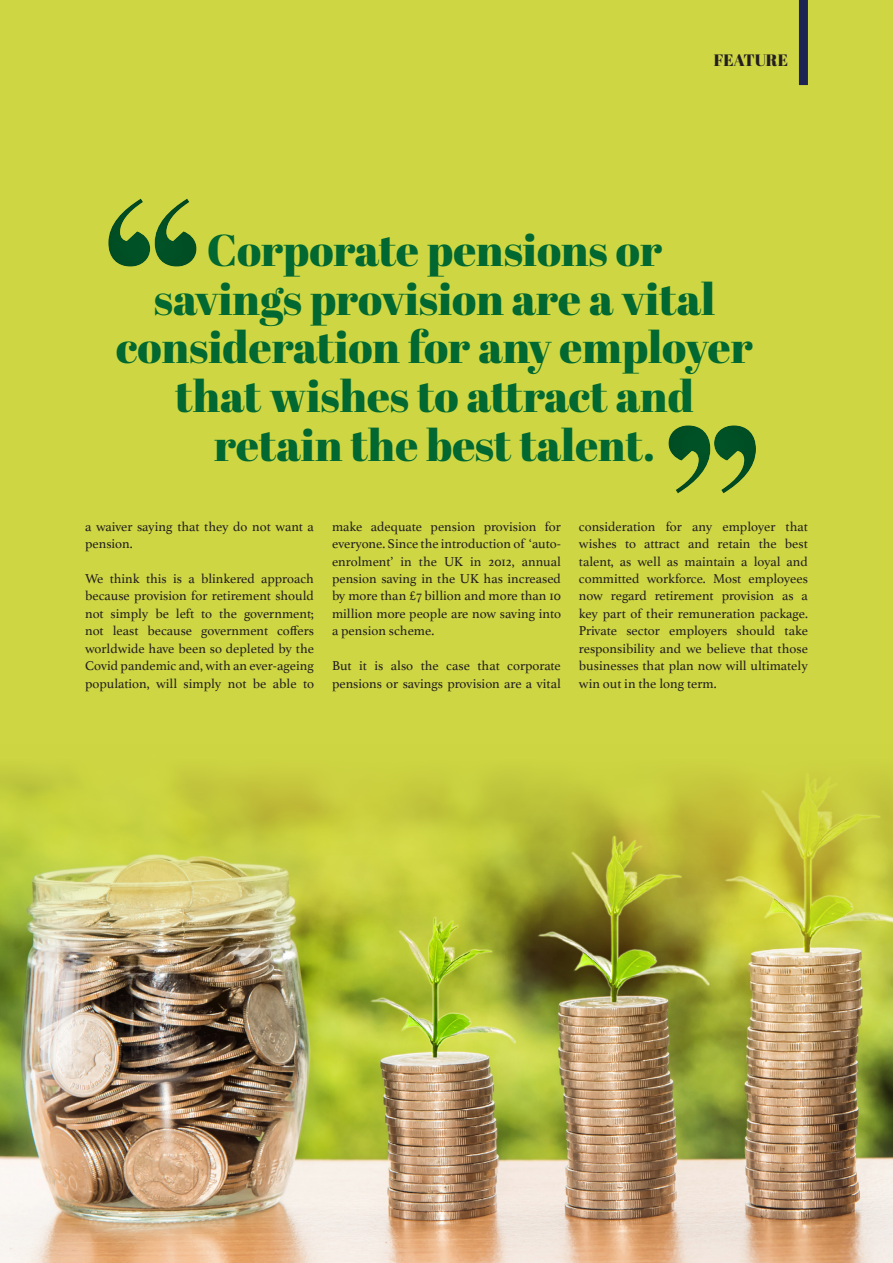
<style>
.page{position:relative;width:893px;height:1263px;background:#fff}
.page>*{position:absolute;margin:0;border:0;box-sizing:border-box;transform-origin:0 0}
.t1{font:44.55px/48.8px "Abril Fatface";color:#006830;text-align:center}
.t2{font:16.5px "Abril Fatface";color:#231f20}
.t3{font:13.5px/17.4px "Athelas";color:#231f20;text-align:justify}
</style>
<div class="page">
<div style="left:1px;top:0;width:892px;height:1263px;background:#ced643"></div>
<div style="left:107px;top:198px;width:91px;height:69px;background:#231f20;opacity:.4"></div>
<div style="left:667px;top:418px;width:89px;height:75px;background:#231f20;opacity:.4"></div>
<img style="left:1px;top:771px;width:892px;height:492px">
<div style="left:799px;top:0;width:9px;height:85px;background:#1d2352"></div>
<p class="t2" style="left:714px;top:49px;width:76px">FEATURE</p>
<h1 class="t1" style="left:116px;top:225px;width:638px">Corporate pensions or<br>savings provision are a vital consideration for any employer that wishes to attract and retain the best talent.</h1>
<p class="t3" style="left:85px;top:517px;width:230px">a waiver saying that they do not want a pension.</p>
<p class="t3" style="left:85px;top:569px;width:230px">We think this is a blinkered approach because provision for retirement should not simply be left to the government; not least because government coffers worldwide have been so depleted by the Covid pandemic and, with an ever-ageing population, will simply not be able to</p>
<p class="t3" style="left:332px;top:517px;width:230px">make adequate pension provision for everyone. Since the introduction of ‘auto&shy;enrolment’ in the UK in 2012, annual pension saving in the UK has increased by more than £7 billion and more than 10 million more people are now saving into a pension scheme.</p>
<p class="t3" style="left:332px;top:657px;width:230px">But it is also the case that corporate pensions or savings provision are a vital</p>
<p class="t3" style="left:579px;top:517px;width:230px">consideration for any employer that wishes to attract and retain the best talent, as well as maintain a loyal and committed workforce. Most employees now regard retirement provision as a key part of their remuneration package.<br>Private sector employers should take responsibility and we believe that those businesses that plan now will ultimately win out in the long term.</p>
</div>
